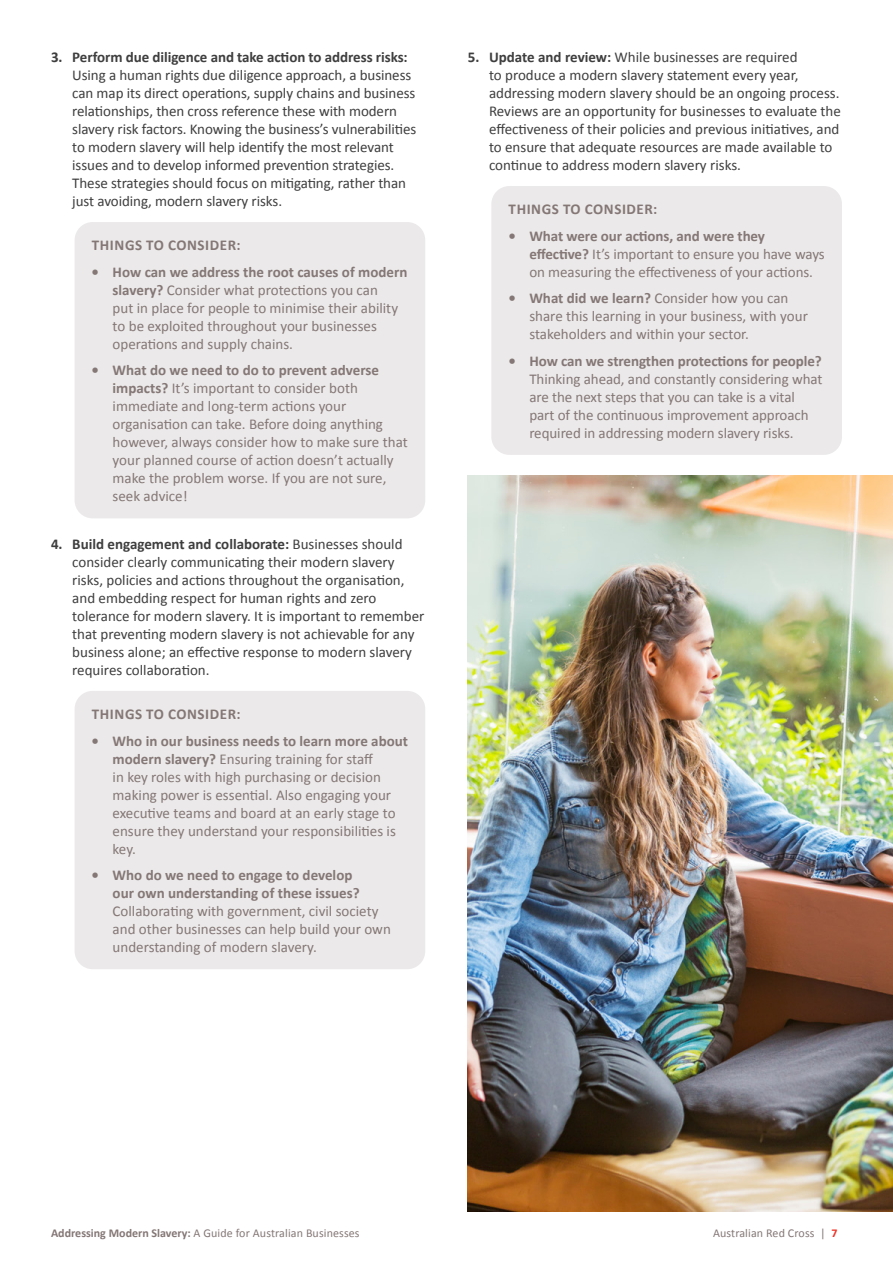
<style>
.page{position:relative;width:893px;height:1263px;background:#fff}
.page>*{position:absolute;margin:0;border:0;box-sizing:border-box;transform-origin:0 0}
.t1{font:15px/18px "Calibri";color:#847776}
.t2{font:15px/18px "Calibri";letter-spacing:-.005em;color:#3e3e3f}
.t3{font:700 15px/18px "Calibri";color:#847776}
.t4{font:700 15px "Calibri";letter-spacing:.04em;color:#847776}
.t5{font:700 15px "Calibri";letter-spacing:-.005em;color:#3e3e3f}
.t6{font:12px "Calibri";letter-spacing:.01em;color:#847776}
.s1{font-weight:700}
.s2{font-weight:700;color:#ee3529}
</style>
<div class="page">
<div style="left:75px;top:222px;width:350px;height:296px;background:#ebe9e9;border-radius:18px"></div>
<div style="left:75px;top:691px;width:350px;height:278px;background:#ebe9e9;border-radius:18px"></div>
<div style="left:491px;top:186px;width:351px;height:269px;background:#ebe9e9;border-radius:18px"></div>
<img style="left:468px;top:476px;width:425px;height:736px">
<p class="t5" style="left:51px;top:48px;width:358px">3. Perform due diligence and take action to address risks:</p>
<p class="t2" style="left:72px;top:66px;width:345px">Using a human rights due diligence approach, a business can map its direct operations, supply chains and business relationships, then cross reference these with modern slavery risk factors. Knowing the business’s vulnerabilities to modern slavery will help identify the most relevant issues and to develop informed prevention strategies.<br>These strategies should focus on mitigating, rather than just avoiding, modern slavery risks.</p>
<p class="t4" style="left:92px;top:236px;width:150px">THINGS TO CONSIDER:</p>
<p class="t1" style="left:113px;top:262px;width:296px;text-indent:-21px"><span class="s1">• How can we address the root causes of modern slavery?</span> Consider what protections you can<br>put in place for people to minimise their ability to be exploited throughout your businesses operations and supply chains.</p>
<p class="t1" style="left:113px;top:361px;width:297px;text-indent:-21px"><span class="s1">• What do we need to do to prevent adverse impacts?</span> It’s important to consider both immediate and long-term actions your organisation can take. Before doing anything however, always consider how to make sure that your planned course of action doesn’t actually make the problem worse. If you are not sure, seek advice!</p>
<p class="t2" style="left:72px;top:534px;width:354px;text-indent:-21px"><span class="s1">4. Build engagement and collaborate:</span> Businesses should consider clearly communicating their modern slavery risks, policies and actions throughout the organisation, and embedding respect for human rights and zero tolerance for modern slavery. It is important to remember that preventing modern slavery is not achievable for any business alone; an effective response to modern slavery requires collaboration.</p>
<p class="t4" style="left:92px;top:705px;width:150px">THINGS TO CONSIDER:</p>
<p class="t1" style="left:113px;top:731px;width:297px;text-indent:-21px"><span class="s1">• Who in our business needs to learn more about modern slavery?</span> Ensuring training for staff<br>in key roles with high purchasing or decision making power is essential. Also engaging your executive teams and board at an early stage to ensure they understand your responsibilities is key.</p>
<p class="t3" style="left:113px;top:866px;width:249px;text-indent:-21px">• Who do we need to engage to develop our own understanding of these issues?</p>
<p class="t1" style="left:113px;top:901px;width:280px">Collaborating with government, civil society and other businesses can help build your own understanding of modern slavery.</p>
<p class="t2" style="left:489px;top:48px;width:353px;text-indent:-21px"><span class="s1">5. Update and review:</span> While businesses are required<br>to produce a modern slavery statement every year, addressing modern slavery should be an ongoing process.<br>Reviews are an opportunity for businesses to evaluate the effectiveness of their policies and previous initiatives, and to ensure that adequate resources are made available to continue to address modern slavery risks.</p>
<p class="t4" style="left:509px;top:200px;width:150px">THINGS TO CONSIDER:</p>
<p class="t1" style="left:529px;top:226px;width:297px;text-indent:-21px"><span class="s1">• What were our actions, and were they effective?</span> It’s important to ensure you have ways on measuring the effectiveness of your actions.</p>
<p class="t1" style="left:529px;top:289px;width:280px;text-indent:-21px"><span class="s1">• What did we learn?</span> Consider how you can share this learning in your business, with your stakeholders and within your sector.</p>
<p class="t3" style="left:508px;top:352px;width:315px">• How can we strengthen protections for people?</p>
<p class="t1" style="left:529px;top:369px;width:295px">Thinking ahead, and constantly considering what are the next steps that you can take is a vital part of the continuous improvement approach required in addressing modern slavery risks.</p>
<p class="t6" style="left:51px;top:1226px;width:310px"><span class="s1">Addressing Modern Slavery:</span> A Guide for Australian Businesses</p>
<p class="t6" style="left:713px;top:1226px;width:126px">Australian Red Cross | <span class="s2">7</span></p>
</div>
